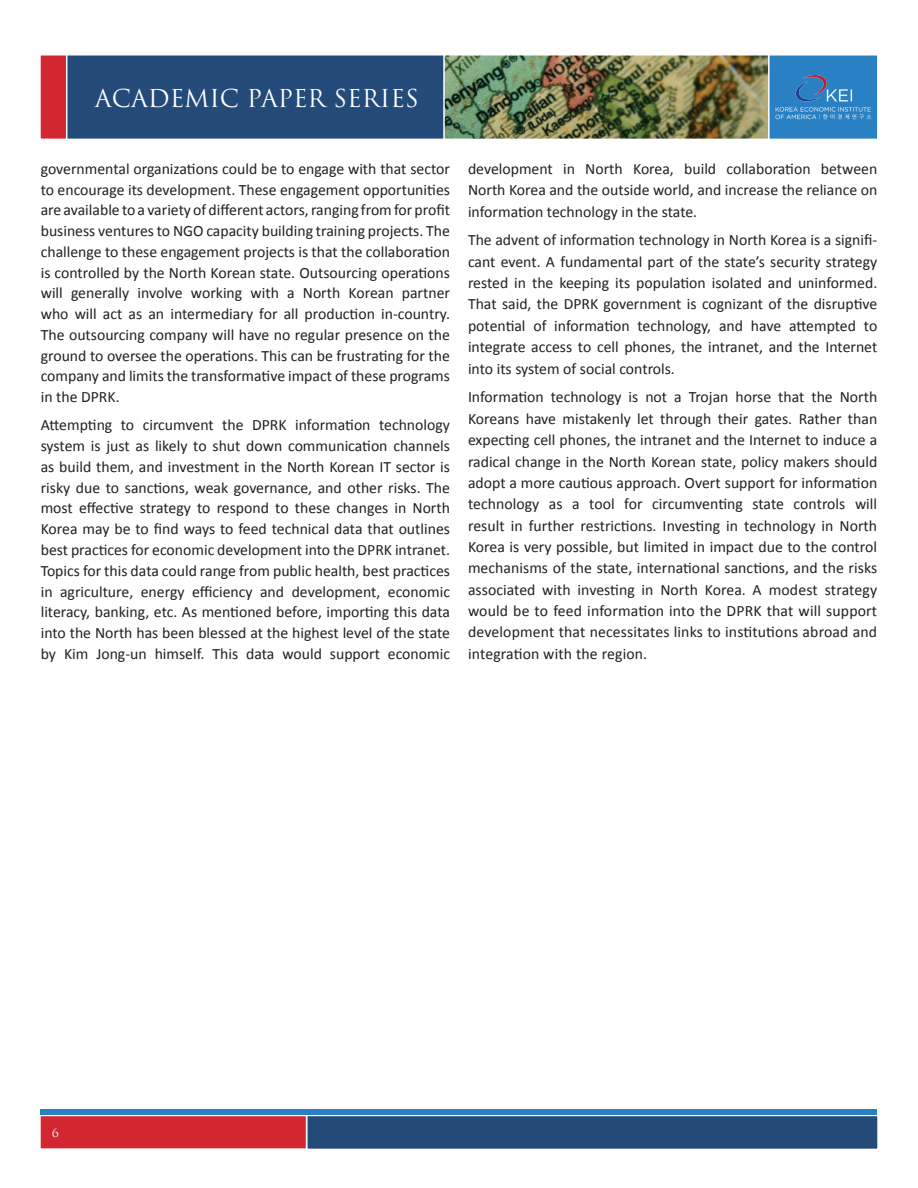
<style>
.page{position:relative;width:918px;height:1188px;background:#fff}
.page>*{position:absolute;margin:0;border:0;box-sizing:border-box;transform-origin:0 0}
.t1{font:24px "Trajan";color:#fff}
.Body_text{font:15.75px/20.7px "Calibri";color:#231f20;text-align:justify}
.t2{font:12px "Trajan";color:#fff}
</style>
<div class="page">
<div style="left:63px;top:54px;width:789px;height:86px;background:#244a79;border:2px solid #fff"></div>
<div style="left:39px;top:54px;width:28px;height:86px;background:#d22631;border:2px solid #fff"></div>
<div style="left:767px;top:54px;width:112px;height:86px;background:#2981c4;border:2px solid #fff"></div>
<div style="left:306px;top:1115px;width:573px;height:35px;background:#244a79;border:2px solid #fff"></div>
<div style="left:39px;top:1115px;width:268px;height:35px;background:#d22631;border:2px solid #fff"></div>
<div style="left:41px;top:1109px;width:836px;height:6px;background:#2981c4"></div>
<img style="left:443px;top:54px;width:327px;height:86px">
<img style="left:776px;top:75px;width:96px;height:45px">
<h1 class="t1" style="left:95px;top:83px;width:325px">ACADEMIC PAPER SERIES</h1>
<p class="Body_text" style="left:41px;top:157px;width:411px">governmental organizations could be to engage with that sector to encourage its development. These engagement opportunities are available to a variety of different actors, ranging from for profit business ventures to NGO capacity building training projects. The challenge to these engagement projects is that the collaboration is controlled by the North Korean state. Outsourcing operations will generally involve working with a North Korean partner who will act as an intermediary for all production in-country.<br>The outsourcing company will have no regular presence on the ground to oversee the operations. This can be frustrating for the company and limits the transformative impact of these programs in the DPRK.</p>
<p class="Body_text" style="left:41px;top:414px;width:411px">Attempting to circumvent the DPRK information technology system is just as likely to shut down communication channels as build them, and investment in the North Korean IT sector is risky due to sanctions, weak governance, and other risks. The most effective strategy to respond to these changes in North Korea may be to find ways to feed technical data that outlines best practices for economic development into the DPRK intranet.<br>Topics for this data could range from public health, best practices in agriculture, energy efficiency and development, economic literacy, banking, etc. As mentioned before, importing this data into the North has been blessed at the highest level of the state by Kim Jong-un himself. This data would support economic</p>
<p class="Body_text" style="left:468px;top:157px;width:411px;line-height:21.3px">development in North Korea, build collaboration between North Korea and the outside world, and increase the reliance on information technology in the state.</p>
<p class="Body_text" style="left:468px;top:229px;width:411px;line-height:21.3px">The advent of information technology in North Korea is a signifi&shy;cant event. A fundamental part of the state’s security strategy rested in the keeping its population isolated and uninformed.<br>That said, the DPRK government is cognizant of the disruptive potential of information technology, and have attempted to integrate access to cell phones, the intranet, and the Internet into its system of social controls.</p>
<p class="Body_text" style="left:468px;top:386px;width:411px;line-height:21.3px">Information technology is not a Trojan horse that the North Koreans have mistakenly let through their gates. Rather than expecting cell phones, the intranet and the Internet to induce a radical change in the North Korean state, policy makers should adopt a more cautious approach. Overt support for information technology as a tool for circumventing state controls will result in further restrictions. Investing in technology in North Korea is very possible, but limited in impact due to the control mechanisms of the state, international sanctions, and the risks associated with investing in North Korea. A modest strategy would be to feed information into the DPRK that will support development that necessitates links to institutions abroad and integration with the region.</p>
<p class="t2" style="left:52px;top:1126px;width:9px">6</p>
</div>
